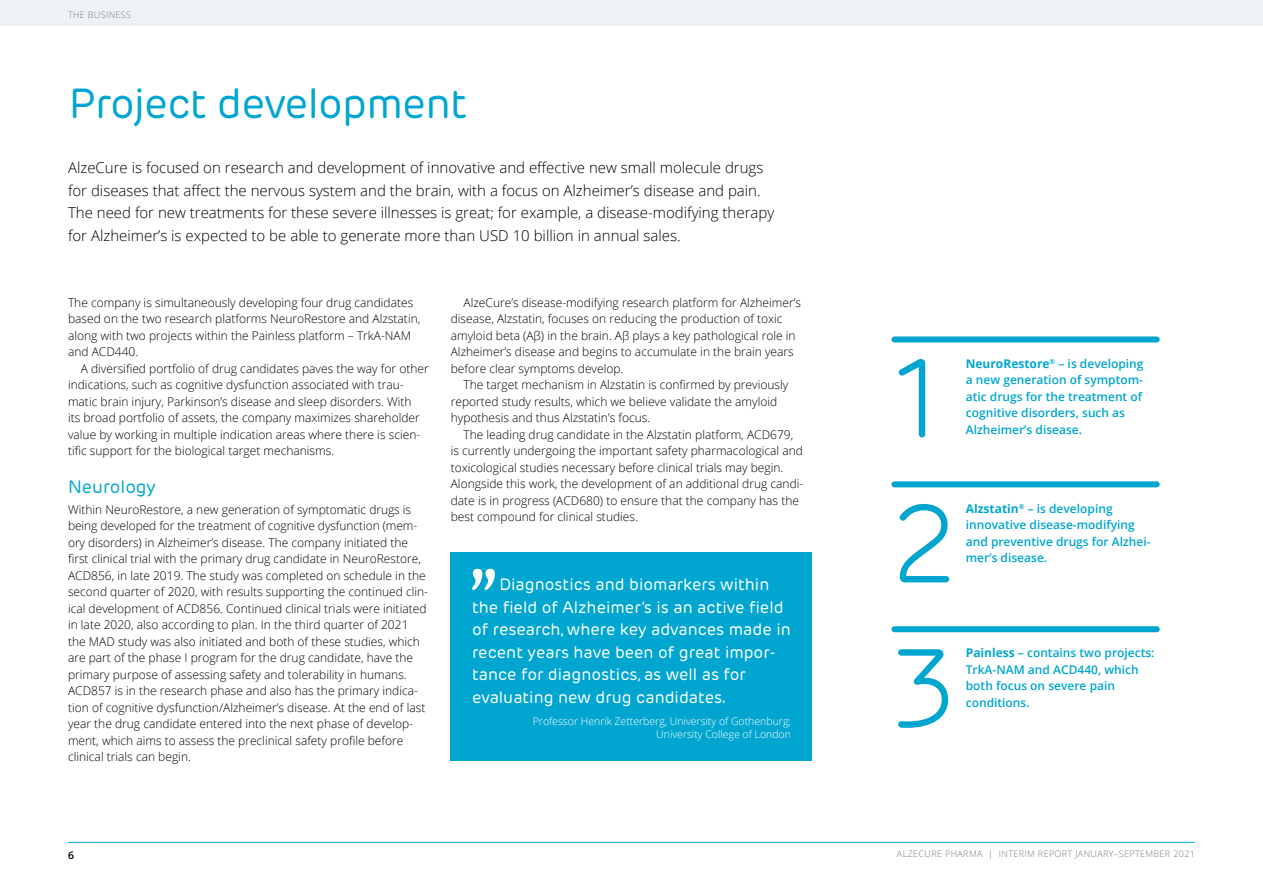
<style>
.page{position:relative;width:1263px;height:893px;background:#fff}
.page>*{position:absolute;margin:0;border:0;box-sizing:border-box;transform-origin:0 0}
.t1{font:300 111px/144.9px "Rubrik New";color:#00a6d0}
.t2{font:42px "Rubrik New";letter-spacing:-.02em;color:#00a6d0}
.t3{font:18px "Rubrik New";color:#00a6d0}
.t4{font:16.5px/22.5px "Rubrik New";color:#fff}
.t5{font:300 15px/22.5px "Open Sans";color:#000}
.t6{font:300 12px/16.5px "Open Sans";color:#000}
.t7{font:600 12px/16.5px "Open Sans";color:#00a6d0}
.t8{font:300 10.5px/13.5px "Open Sans";color:#fff;text-align:right}
.t9{font:600 10.5px "Open Sans";color:#000}
.t10{font:300 9px "Open Sans";letter-spacing:.04em;color:#7c7b7b}
.s1{font-weight:700}
</style>
<div class="page">
<hr style="left:68px;top:842px;width:1127px;height:1px;background:#00a6d0">
<div style="left:0;top:0;width:1263px;height:26px;background:#eef2f7"></div>
<div style="left:894px;top:336px;width:263px;height:6px;background:#00a6d0"></div>
<div style="left:894px;top:481px;width:263px;height:6px;background:#00a6d0"></div>
<div style="left:894px;top:626px;width:263px;height:6px;background:#00a6d0"></div>
<div style="left:451px;top:552px;width:361px;height:209px;background:#00a6d0"></div>
<svg style="left:472px;top:569px;width:23px;height:21px"></svg>
<p class="t10" style="left:68px;top:8px;width:65px">THE BUSINESS</p>
<h2 class="t2" style="left:69px;top:78px;width:400px">Project development</h2>
<p class="t5" style="left:68px;top:156px;width:708px">AlzeCure is focused on research and development of innovative and effective new small molecule drugs for diseases that affect the nervous system and the brain, with a focus on Alzheimer’s disease and pain.<br>The need for new treatments for these severe illnesses is great; for example, a disease-modifying therapy for Alzheimer’s is expected to be able to generate more than USD 10 billion in annual sales.</p>
<p class="t6" style="left:68px;top:294px;width:354px">The company is simultaneously developing four drug candidates based on the two research platforms NeuroRestore and Alzstatin, along with two projects within the Painless platform – TrkA-NAM and ACD440.</p>
<p class="t6" style="left:68px;top:360px;width:362px;text-indent:13px">A diversified portfolio of drug candidates paves the way for other indications, such as cognitive dysfunction associated with trau&shy;matic brain injury, Parkinson’s disease and sleep disorders. With<br>its broad portfolio of assets, the company maximizes shareholder value by working in multiple indication areas where there is scien&shy;tific support for the biological target mechanisms.</p>
<h3 class="t3" style="left:68px;top:476px;width:89px">Neurology</h3>
<p class="t6" style="left:68px;top:501px;width:361px">Within NeuroRestore, a new generation of symptomatic drugs is being developed for the treatment of cognitive dysfunction (mem&shy;ory disorders) in Alzheimer’s disease. The company initiated the first clinical trial with the primary drug candidate in NeuroRestore, ACD856, in late 2019. The study was completed on schedule in the second quarter of 2020, with results supporting the continued clin&shy;ical development of ACD856. Continued clinical trials were initiated in late 2020, also according to plan. In the third quarter of 2021 the MAD study was also initiated and both of these studies, which are part of the phase I program for the drug candidate, have the primary purpose of assessing safety and tolerability in humans.<br>ACD857 is in the research phase and also has the primary indica&shy;tion of cognitive dysfunction/Alzheimer’s disease. At the end of last year the drug candidate entered into the next phase of develop&shy;ment, which aims to assess the preclinical safety profile before clinical trials can begin.</p>
<p class="t6" style="left:451px;top:294px;width:352px;text-indent:13px">AlzeCure’s disease-modifying research platform for Alzheimer’s disease, Alzstatin, focuses on reducing the production of toxic amyloid beta (Aβ) in the brain. Aβ plays a key pathological role in Alzheimer’s disease and begins to accumulate in the brain years before clear symptoms develop.</p>
<p class="t6" style="left:451px;top:376px;width:339px;text-indent:13px">The target mechanism in Alzstatin is confirmed by previously reported study results, which we believe validate the amyloid hypothesis and thus Alzstatin’s focus.</p>
<p class="t6" style="left:451px;top:426px;width:354px;text-indent:13px">The leading drug candidate in the Alzstatin platform, ACD679, is currently undergoing the important safety pharmacological and toxicological studies necessary before clinical trials may begin.<br>Alongside this work, the development of an additional drug candi&shy;date is in progress (ACD680) to ensure that the company has the best compound for clinical studies.</p>
<h3 class="t4" style="left:472px;top:573px;width:320px;text-indent:27px">Diagnostics and biomarkers within the field of Alzheimer’s is an active field of research, where key advances made in recent years have been of great impor&shy;tance for diagnostics, as well as for evaluating new drug candidates.</h3>
<p class="t8" style="left:533px;top:714px;width:260px">Professor Henrik Zetterberg, University of Gothenburg;<br>University College of London</p>
<h1 class="t1" style="left:893px;top:329px;width:66px">1<br>2<br>3</h1>
<p class="t7" style="left:966px;top:355px;width:179px"><span class="s1">NeuroRestore</span><sup>®</sup> – is developing a new generation of symptom&shy;atic drugs for the treatment of cognitive disorders, such as<br>Alzheimer’s disease.</p>
<p class="t7" style="left:966px;top:500px;width:186px"><span class="s1">Alzstatin</span><sup>®</sup> – is developing innovative disease-modifying and preventive drugs for Alzhei&shy;mer’s disease.</p>
<p class="t7" style="left:966px;top:644px;width:190px"><span class="s1">Painless</span> – contains two projects:<br>TrkA-NAM and ACD440, which both focus on severe pain conditions.</p>
<p class="t9" style="left:68px;top:847px;width:7px">6</p>
<p class="t10" style="left:897px;top:848px;width:299px">ALZECURE PHARMA | INTERIM REPORT JANUARY–SEPTEMBER 2021</p>
</div>
